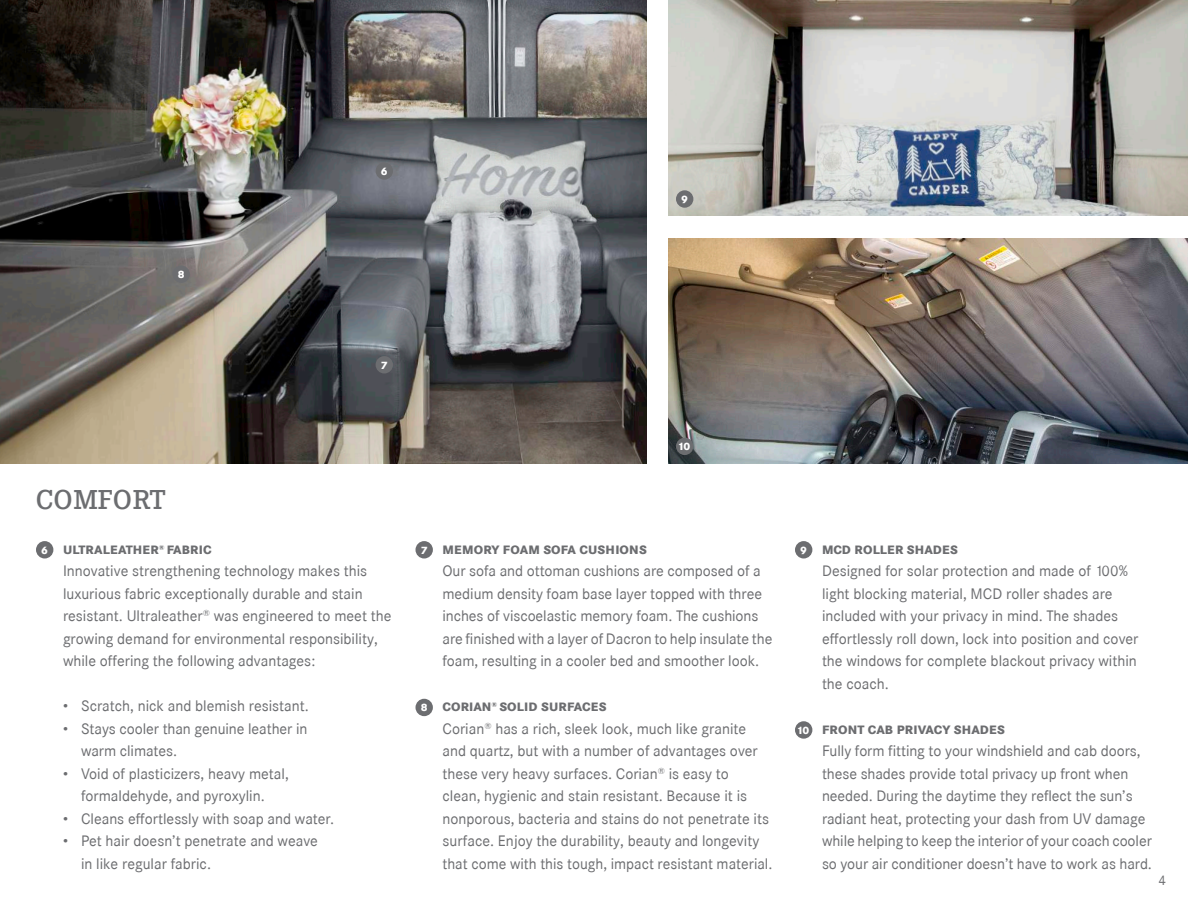
<style>
.page{position:relative;width:1188px;height:918px;background:#fff}
.page>*{position:absolute;margin:0;border:0;box-sizing:border-box;transform-origin:0 0}
.t1{font:500 27px "Corporate EBQ";letter-spacing:.03em;color:#6c6d70}
.t2{font:15px/22.5px "Corporate SBQ";color:#6c6d70}
.t3{font:13.5px "Corporate SBQ";color:#6c6d70}
.t4{font:800 12px "Corporate SBQ";letter-spacing:.01em;color:#6c6d70}
.t5{font:800 10.5px "Corporate SBQ";color:#fff}
</style>
<div class="page">
<img style="left:669px;top:239px;width:519px;height:225px">
<img style="left:669px;top:0;width:519px;height:216px">
<img style="left:0;top:0;width:646px;height:464px">
<div style="left:173px;top:266px;width:17px;height:17px;background:#6c6d70;border-radius:50%"></div>
<div style="left:676px;top:438px;width:17px;height:17px;background:#6c6d70;border-radius:50%"></div>
<div style="left:676px;top:190px;width:17px;height:18px;background:#6c6d70;border-radius:50%"></div>
<div style="left:376px;top:356px;width:17px;height:18px;background:#6c6d70;border-radius:50%"></div>
<div style="left:376px;top:162px;width:17px;height:18px;background:#6c6d70;border-radius:50%"></div>
<div style="left:36px;top:541px;width:17px;height:18px;background:#6c6d70;border-radius:50%"></div>
<div style="left:415px;top:699px;width:18px;height:17px;background:#6c6d70;border-radius:50%"></div>
<div style="left:415px;top:541px;width:18px;height:18px;background:#6c6d70;border-radius:50%"></div>
<div style="left:795px;top:541px;width:17px;height:18px;background:#6c6d70;border-radius:50%"></div>
<div style="left:795px;top:721px;width:17px;height:18px;background:#6c6d70;border-radius:50%"></div>
<p class="t5" style="left:178px;top:267px;width:8px">8</p>
<p class="t5" style="left:381px;top:165px;width:8px">6</p>
<p class="t5" style="left:681px;top:192px;width:8px">9</p>
<p class="t5" style="left:381px;top:359px;width:8px">7</p>
<h1 class="t1" style="left:36px;top:483px;width:131px">COMFORT</h1>
<p class="t4" style="left:63px;top:542px;width:150px">ULTRALEATHER<sup>®</sup> FABRIC</p>
<p class="t2" style="left:63px;top:560px;width:330px">Innovative strengthening technology makes this luxurious fabric exceptionally durable and stain resistant. Ultraleather<sup>®</sup> was engineered to meet the growing demand for environmental responsibility, while offering the following advantages:</p>
<p class="t2" style="left:63px;top:695px;width:247px">• Scratch, nick and blemish resistant.</p>
<p class="t2" style="left:81px;top:717px;width:228px;text-indent:-18px">• Stays cooler than genuine leather in warm climates.</p>
<p class="t2" style="left:63px;top:762px;width:227px;text-align:center">• Void of plasticizers, heavy metal, formaldehyde, and pyroxylin.</p>
<p class="t2" style="left:63px;top:807px;width:273px">• Cleans effortlessly with soap and water.</p>
<p class="t2" style="left:81px;top:830px;width:239px;text-indent:-18px">• Pet hair doesn’t penetrate and weave in like regular fabric.</p>
<p class="t5" style="left:41px;top:543px;width:8px">6</p>
<p class="t5" style="left:421px;top:543px;width:8px">7</p>
<p class="t5" style="left:421px;top:701px;width:8px">8</p>
<p class="t5" style="left:678px;top:440px;width:14px">10</p>
<p class="t4" style="left:442px;top:542px;width:206px">MEMORY FOAM SOFA CUSHIONS</p>
<p class="t2" style="left:442px;top:560px;width:331px">Our sofa and ottoman cushions are composed of a medium density foam base layer topped with three inches of viscoelastic memory foam. The cushions are finished with a layer of Dacron to help insulate the foam, resulting in a cooler bed and smoother look.</p>
<p class="t4" style="left:442px;top:699px;width:166px">CORIAN<sup>®</sup> SOLID SURFACES</p>
<p class="t2" style="left:442px;top:717px;width:331px">Corian<sup>®</sup> has a rich, sleek look, much like granite and quartz, but with a number of advantages over these very heavy surfaces. Corian<sup>®</sup> is easy to<br>clean, hygienic and stain resistant. Because it is nonporous, bacteria and stains do not penetrate its surface. Enjoy the durability, beauty and longevity that come with this tough, impact resistant material.</p>
<p class="t5" style="left:800px;top:543px;width:8px">9</p>
<p class="t5" style="left:797px;top:723px;width:14px">10</p>
<p class="t4" style="left:822px;top:542px;width:137px">MCD ROLLER SHADES</p>
<p class="t2" style="left:822px;top:560px;width:318px">Designed for solar protection and made of 100% light blocking material, MCD roller shades are included with your privacy in mind. The shades effortlessly roll down, lock into position and cover the windows for complete blackout privacy within the coach.</p>
<p class="t4" style="left:822px;top:722px;width:184px">FRONT CAB PRIVACY SHADES</p>
<p class="t2" style="left:822px;top:740px;width:332px">Fully form fitting to your windshield and cab doors, these shades provide total privacy up front when needed. During the daytime they reflect the sun’s radiant heat, protecting your dash from UV damage while helping to keep the interior of your coach cooler so your air conditioner doesn’t have to work as hard.</p>
<p class="t3" style="left:1159px;top:872px;width:9px">4</p>
</div>
